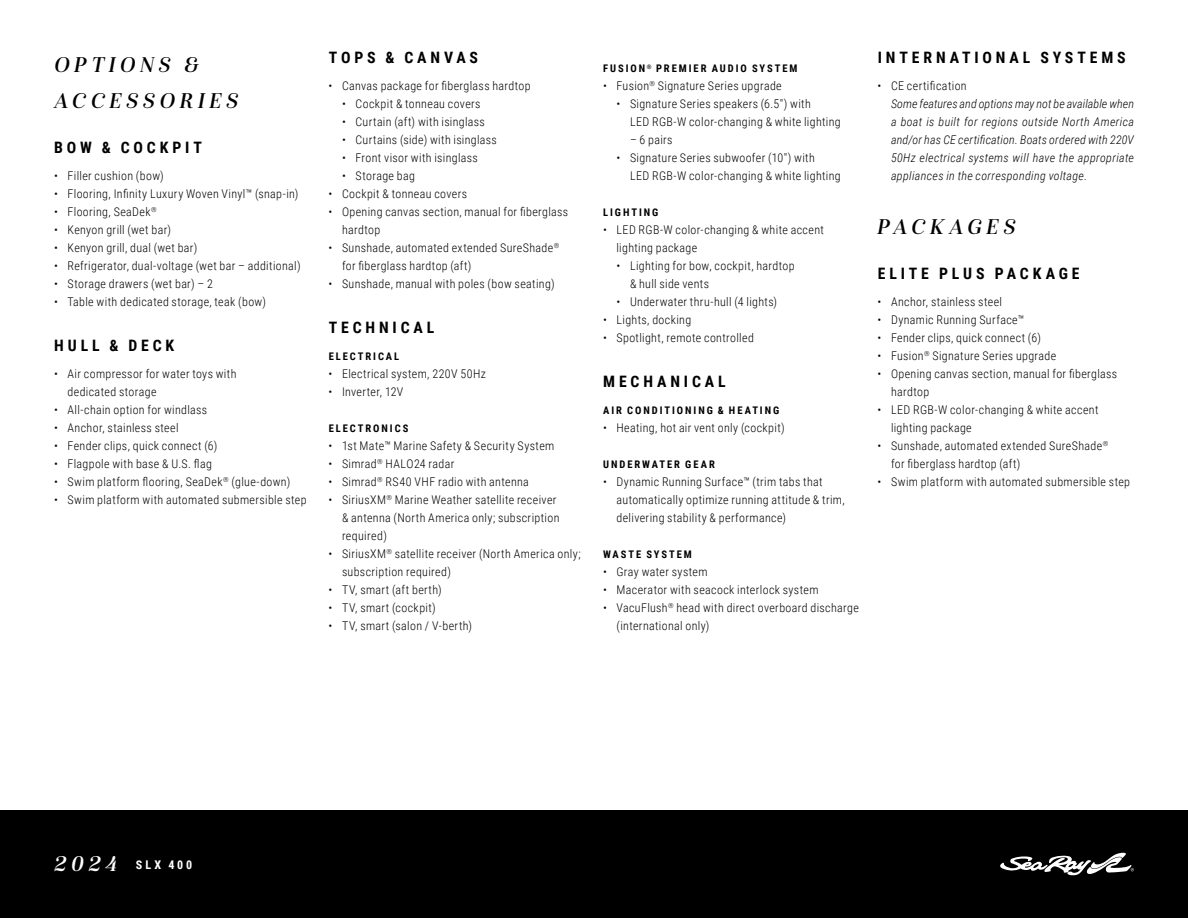
<style>
.page{position:relative;width:1188px;height:918px;background:#fff}
.page>*{position:absolute;margin:0;border:0;box-sizing:border-box;transform-origin:0 0}
.Isabel_Italic_15_24_-_H1{font:italic 22.5px/36px "Isabel";letter-spacing:.195em;color:#000}
.Roboto_Cond_10_5_12__CAPS__-_H2{font:700 15.75px "Roboto Condensed";letter-spacing:.245em;color:#000}
.t1{font:300 12px/18px "Roboto Condensed";letter-spacing:.03em;color:#000}
.Roboto_Cond_8_12__Bullets_Note{font:italic 300 12px/18px "Roboto Condensed";letter-spacing:.03em;color:#000;text-align:justify}
.t2{font:700 12px "Roboto Condensed";letter-spacing:.24em;color:#fff}
.Roboto_Cond_7_12__CAPS__-_H3{font:700 10.5px "Roboto Condensed";letter-spacing:.185em;color:#000}
.Roboto_Cond_7_12__CAPS__-_H3__After_H2{font:700 10.5px "Roboto Condensed";letter-spacing:.185em;color:#000}
.s1{font-family:"Isabel";font-weight:400;font-style:italic;font-size:22.5px}
</style>
<div class="page">
<div style="left:0;top:810px;width:1188px;height:108px;background:#000"></div>
<svg style="left:1000px;top:853px;width:134px;height:22px"></svg>
<h1 class="Isabel_Italic_15_24_-_H1" style="left:54px;top:49px;width:186px">OPTIONS &amp;<br>ACCESSORIES</h1>
<h2 class="Roboto_Cond_10_5_12__CAPS__-_H2" style="left:54px;top:136px;width:149px">BOW &amp; COCKPIT</h2>
<p class="t1" style="left:54px;top:166px;width:111px">• Filler cushion (bow)</p>
<p class="t1" style="left:54px;top:184px;width:246px">• Flooring, Infinity Luxury Woven Vinyl™ (snap-in)</p>
<p class="t1" style="left:54px;top:202px;width:104px">• Flooring, SeaDek<sup>®</sup></p>
<p class="t1" style="left:54px;top:220px;width:119px">• Kenyon grill (wet bar)</p>
<p class="t1" style="left:54px;top:238px;width:145px">• Kenyon grill, dual (wet bar)</p>
<p class="t1" style="left:54px;top:256px;width:248px">• Refrigerator, dual-voltage (wet bar – additional)</p>
<p class="t1" style="left:54px;top:274px;width:160px">• Storage drawers (wet bar) – 2</p>
<p class="t1" style="left:54px;top:292px;width:214px">• Table with dedicated storage, teak (bow)</p>
<h2 class="Roboto_Cond_10_5_12__CAPS__-_H2" style="left:54px;top:334px;width:122px">HULL &amp; DECK</h2>
<p class="t1" style="left:68px;top:364px;width:171px;text-indent:-14px">• Air compressor for water toys with dedicated storage</p>
<p class="t1" style="left:54px;top:400px;width:155px">• All-chain option for windlass</p>
<p class="t1" style="left:54px;top:418px;width:126px">• Anchor, stainless steel</p>
<p class="t1" style="left:54px;top:436px;width:165px">• Fender clips, quick connect (6)</p>
<p class="t1" style="left:54px;top:454px;width:159px">• Flagpole with base &amp; U.S. flag</p>
<p class="t1" style="left:54px;top:472px;width:238px">• Swim platform flooring, SeaDek<sup>®</sup> (glue-down)</p>
<p class="t1" style="left:54px;top:490px;width:254px">• Swim platform with automated submersible step</p>
<h2 class="Roboto_Cond_10_5_12__CAPS__-_H2" style="left:329px;top:46px;width:151px">TOPS &amp; CANVAS</h2>
<p class="t1" style="left:328px;top:76px;width:204px">• Canvas package for fiberglass hardtop</p>
<p class="t1" style="left:342px;top:94px;width:140px">• Cockpit &amp; tonneau covers</p>
<p class="t1" style="left:342px;top:112px;width:145px">• Curtain (aft) with isinglass</p>
<p class="t1" style="left:342px;top:130px;width:157px">• Curtains (side) with isinglass</p>
<p class="t1" style="left:342px;top:148px;width:137px">• Front visor with isinglass</p>
<p class="t1" style="left:342px;top:166px;width:74px">• Storage bag</p>
<p class="t1" style="left:328px;top:184px;width:140px">• Cockpit &amp; tonneau covers</p>
<p class="t1" style="left:342px;top:202px;width:228px;text-indent:-14px">• Opening canvas section, manual for fiberglass hardtop</p>
<p class="t1" style="left:342px;top:238px;width:219px;text-indent:-14px">• Sunshade, automated extended SureShade<sup>® </sup>for fiberglass hardtop (aft)</p>
<p class="t1" style="left:328px;top:274px;width:228px">• Sunshade, manual with poles (bow seating)</p>
<h2 class="Roboto_Cond_10_5_12__CAPS__-_H2" style="left:329px;top:316px;width:107px">TECHNICAL</h2>
<h3 class="Roboto_Cond_7_12__CAPS__-_H3__After_H2" style="left:329px;top:349px;width:72px">ELECTRICAL</h3>
<p class="t1" style="left:328px;top:364px;width:159px">• Electrical system, 220V 50Hz</p>
<p class="t1" style="left:328px;top:382px;width:76px">• Inverter, 12V</p>
<h3 class="Roboto_Cond_7_12__CAPS__-_H3" style="left:329px;top:421px;width:81px">ELECTRONICS</h3>
<p class="t1" style="left:328px;top:436px;width:227px">• 1st Mate™ Marine Safety &amp; Security System</p>
<p class="t1" style="left:328px;top:454px;width:127px">• Simrad<sup>®</sup> HALO24 radar</p>
<p class="t1" style="left:328px;top:472px;width:202px">• Simrad<sup>®</sup> RS40 VHF radio with antenna</p>
<p class="t1" style="left:342px;top:490px;width:219px;text-indent:-14px">• SiriusXM<sup>®</sup> Marine Weather satellite receiver &amp; antenna (North America only; subscription required)</p>
<p class="t1" style="left:342px;top:544px;width:240px;text-indent:-14px">• SiriusXM<sup>®</sup> satellite receiver (North America only; subscription required)</p>
<p class="t1" style="left:328px;top:580px;width:115px">• TV, smart (aft berth)</p>
<p class="t1" style="left:328px;top:598px;width:109px">• TV, smart (cockpit)</p>
<p class="t1" style="left:328px;top:616px;width:145px">• TV, smart (salon / V-berth)</p>
<h3 class="Roboto_Cond_7_12__CAPS__-_H3" style="left:603px;top:61px;width:196px">FUSION<sup>®</sup> PREMIER AUDIO SYSTEM</h3>
<p class="t1" style="left:603px;top:76px;width:180px">• Fusion<sup>®</sup> Signature Series upgrade</p>
<p class="t1" style="left:630px;top:94px;width:212px;text-indent:-14px">• Signature Series speakers (6.5″) with<br>LED RGB-W color-changing &amp; white lighting</p>
<p class="t1" style="left:630px;top:130px;width:44px">– 6 pairs</p>
<p class="t1" style="left:630px;top:148px;width:212px;text-indent:-14px">• Signature Series subwoofer (10″) with<br>LED RGB-W color-changing &amp; white lighting</p>
<h3 class="Roboto_Cond_7_12__CAPS__-_H3" style="left:603px;top:205px;width:57px">LIGHTING</h3>
<p class="t1" style="left:616px;top:220px;width:209px;text-indent:-14px">• LED RGB-W color-changing &amp; white accent lighting package</p>
<p class="t1" style="left:630px;top:256px;width:166px;text-indent:-14px">• Lighting for bow, cockpit, hardtop &amp; hull side vents</p>
<p class="t1" style="left:616px;top:292px;width:162px">• Underwater thru-hull (4 lights)</p>
<p class="t1" style="left:603px;top:310px;width:90px">• Lights, docking</p>
<p class="t1" style="left:603px;top:328px;width:152px">• Spotlight, remote controlled</p>
<h2 class="Roboto_Cond_10_5_12__CAPS__-_H2" style="left:603px;top:370px;width:124px">MECHANICAL</h2>
<h3 class="Roboto_Cond_7_12__CAPS__-_H3__After_H2" style="left:603px;top:403px;width:178px">AIR CONDITIONING &amp; HEATING</h3>
<p class="t1" style="left:603px;top:418px;width:183px">• Heating, hot air vent only (cockpit)</p>
<h3 class="Roboto_Cond_7_12__CAPS__-_H3" style="left:603px;top:457px;width:113px">UNDERWATER GEAR</h3>
<p class="t1" style="left:616px;top:472px;width:230px;text-indent:-14px">• Dynamic Running Surface™ (trim tabs that automatically optimize running attitude &amp; trim, delivering stability &amp; performance)</p>
<h3 class="Roboto_Cond_7_12__CAPS__-_H3" style="left:603px;top:547px;width:90px">WASTE SYSTEM</h3>
<p class="t1" style="left:603px;top:562px;width:106px">• Gray water system</p>
<p class="t1" style="left:603px;top:580px;width:217px">• Macerator with seacock interlock system</p>
<p class="t1" style="left:616px;top:598px;width:244px;text-indent:-14px">• VacuFlush<sup>®</sup> head with direct overboard discharge (international only)</p>
<h2 class="Roboto_Cond_10_5_12__CAPS__-_H2" style="left:878px;top:46px;width:249px">INTERNATIONAL SYSTEMS</h2>
<p class="t1" style="left:878px;top:76px;width:91px">• CE certification</p>
<p class="Roboto_Cond_8_12__Bullets_Note" style="left:891px;top:94px;width:245px">Some features and options may not be available when a boat is built for regions outside North America and/or has CE certification. Boats ordered with 220V 50Hz electrical systems will have the appropriate appliances in the corresponding voltage.</p>
<h1 class="Isabel_Italic_15_24_-_H1" style="left:878px;top:211px;width:140px">PACKAGES</h1>
<h2 class="Roboto_Cond_10_5_12__CAPS__-_H2" style="left:878px;top:262px;width:203px">ELITE PLUS PACKAGE</h2>
<p class="t1" style="left:878px;top:292px;width:126px">• Anchor, stainless steel</p>
<p class="t1" style="left:878px;top:310px;width:148px">• Dynamic Running Surface™</p>
<p class="t1" style="left:878px;top:328px;width:165px">• Fender clips, quick connect (6)</p>
<p class="t1" style="left:878px;top:346px;width:180px">• Fusion<sup>®</sup> Signature Series upgrade</p>
<p class="t1" style="left:891px;top:364px;width:228px;text-indent:-14px">• Opening canvas section, manual for fiberglass hardtop</p>
<p class="t1" style="left:891px;top:400px;width:209px;text-indent:-14px">• LED RGB-W color-changing &amp; white accent lighting package</p>
<p class="t1" style="left:891px;top:436px;width:219px;text-indent:-14px">• Sunshade, automated extended SureShade<sup>® </sup>for fiberglass hardtop (aft)</p>
<p class="t1" style="left:878px;top:472px;width:254px">• Swim platform with automated submersible step</p>
<p class="t2" style="left:54px;top:856px;width:140px"><span class="s1">2024</span> SLX 400</p>
</div>
